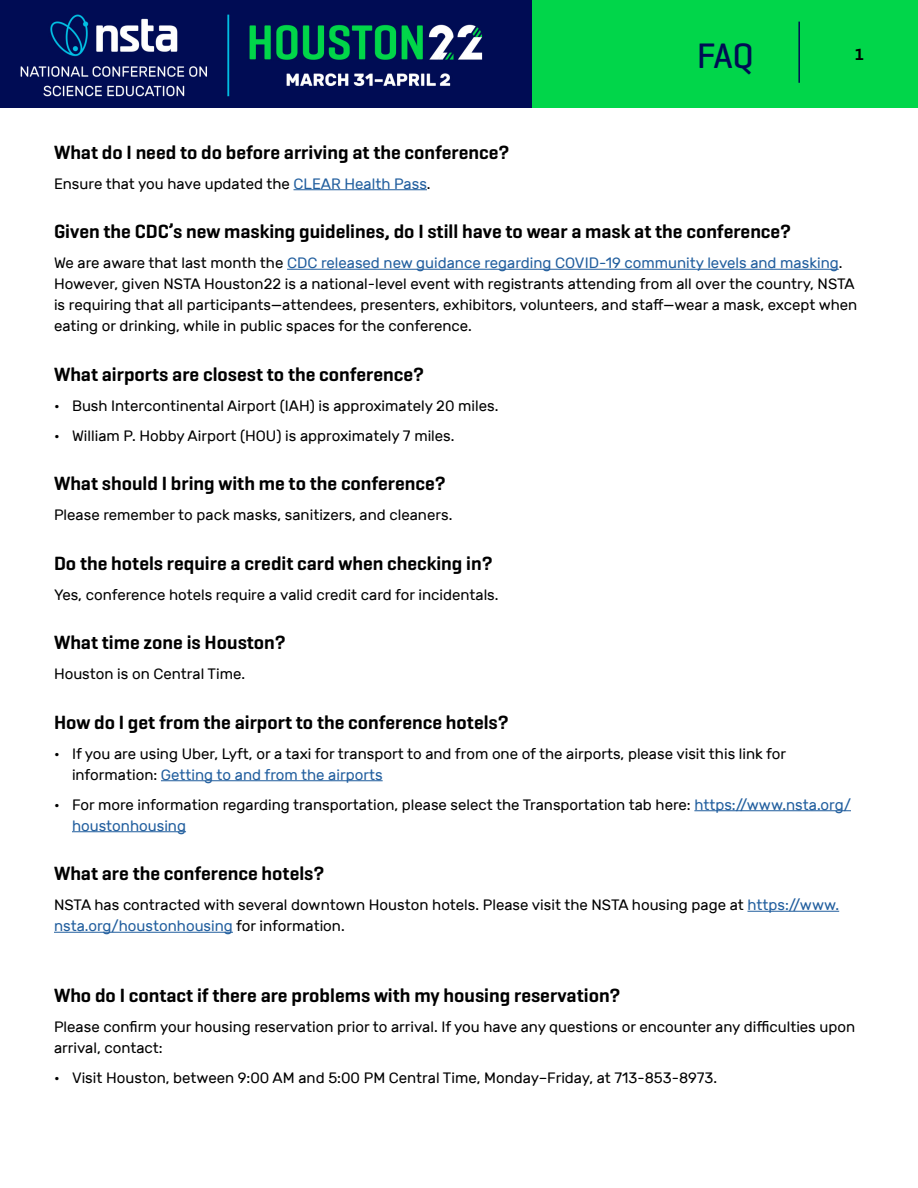
<style>
.page{position:relative;width:918px;height:1188px;background:#fff}
.page>*{position:absolute;margin:0;border:0;box-sizing:border-box;transform-origin:0 0}
.t1{font:500 36px "Geogrotesque";color:#000c54}
.t2{font:600 19.5px "Geogrotesque";color:#000}
.t3{font:600 16.5px "Geogrotesque";color:#000}
.t4{font:15px/21px "Rubik";color:#000}
.s1{color:#215e9e}
</style>
<div class="page">
<img style="left:0;top:0;width:533px;height:108px">
<div style="left:533px;top:0;width:385px;height:108px;background:#01d64a"></div>
<hr style="left:798px;top:22px;width:2px;height:61px;background:#000c54">
<hr style="left:294px;top:189px;width:133px;height:1px;background:#215e9e">
<hr style="left:287px;top:269px;width:552px;height:1px;background:#215e9e">
<hr style="left:161px;top:780px;width:222px;height:1px;background:#215e9e">
<hr style="left:694px;top:810px;width:157px;height:1px;background:#215e9e">
<hr style="left:72px;top:831px;width:114px;height:1px;background:#215e9e">
<hr style="left:748px;top:911px;width:91px;height:1px;background:#215e9e">
<hr style="left:54px;top:932px;width:179px;height:1px;background:#215e9e">
<h1 class="t1" style="left:697px;top:33px;width:59px">FAQ</h1>
<p class="t3" style="left:855px;top:44px;width:11px">1</p>
<h2 class="t2" style="left:54px;top:140px;width:457px">What do I need to do before arriving at the conference?</h2>
<p class="t4" style="left:54px;top:173px;width:378px">Ensure that you have updated the <span class="s1">CLEAR Health Pass</span>.</p>
<h2 class="t2" style="left:54px;top:219px;width:739px">Given the CDC’s new masking guidelines, do I still have to wear a mask at the conference?</h2>
<p class="t4" style="left:54px;top:253px;width:805px">We are aware that last month the <span class="s1">CDC released new guidance regarding COVID-19 community levels and masking</span>.<br>However, given NSTA Houston22 is a national-level event with registrants attending from all over the country, NSTA is requiring that all participants—attendees, presenters, exhibitors, volunteers, and staff—wear a mask, except when eating or drinking, while in public spaces for the conference.</p>
<h2 class="t2" style="left:54px;top:362px;width:372px">What airports are closest to the conference?</h2>
<p class="t4" style="left:54px;top:395px;width:446px">• Bush Intercontinental Airport (IAH) is approximately 20 miles.</p>
<p class="t4" style="left:54px;top:425px;width:402px">• William P. Hobby Airport (HOU) is approximately 7 miles.</p>
<h2 class="t2" style="left:54px;top:471px;width:393px">What should I bring with me to the conference?</h2>
<p class="t4" style="left:54px;top:505px;width:400px">Please remember to pack masks, sanitizers, and cleaners.</p>
<h2 class="t2" style="left:54px;top:551px;width:440px">Do the hotels require a credit card when checking in?</h2>
<p class="t4" style="left:54px;top:584px;width:446px">Yes, conference hotels require a valid credit card for incidentals.</p>
<h2 class="t2" style="left:54px;top:630px;width:233px">What time zone is Houston?</h2>
<p class="t4" style="left:54px;top:664px;width:193px">Houston is on Central Time.</p>
<h2 class="t2" style="left:54px;top:710px;width:456px">How do I get from the airport to the conference hotels?</h2>
<p class="t4" style="left:72px;top:743px;width:716px;text-indent:-18px">• If you are using Uber, Lyft, or a taxi for transport to and from one of the airports, please visit this link for information: <span class="s1">Getting to and from the airports</span></p>
<p class="t4" style="left:72px;top:794px;width:781px;text-indent:-18px">• For more information regarding transportation, please select the Transportation tab here: <span class="s1">https://www.nsta.org/ houstonhousing</span></p>
<h2 class="t2" style="left:54px;top:861px;width:272px">What are the conference hotels?</h2>
<p class="t4" style="left:54px;top:895px;width:787px">NSTA has contracted with several downtown Houston hotels. Please visit the NSTA housing page at <span class="s1">https://www. nsta.org/houstonhousing</span> for information.</p>
<h2 class="t2" style="left:54px;top:983px;width:568px">Who do I contact if there are problems with my housing reservation?</h2>
<p class="t4" style="left:54px;top:1016px;width:803px">Please confirm your housing reservation prior to arrival. If you have any questions or encounter any difficulties upon arrival, contact:</p>
<p class="t4" style="left:54px;top:1067px;width:665px">• Visit Houston, between 9:00 AM and 5:00 PM Central Time, Monday–Friday, at 713-853-8973.</p>
</div>
